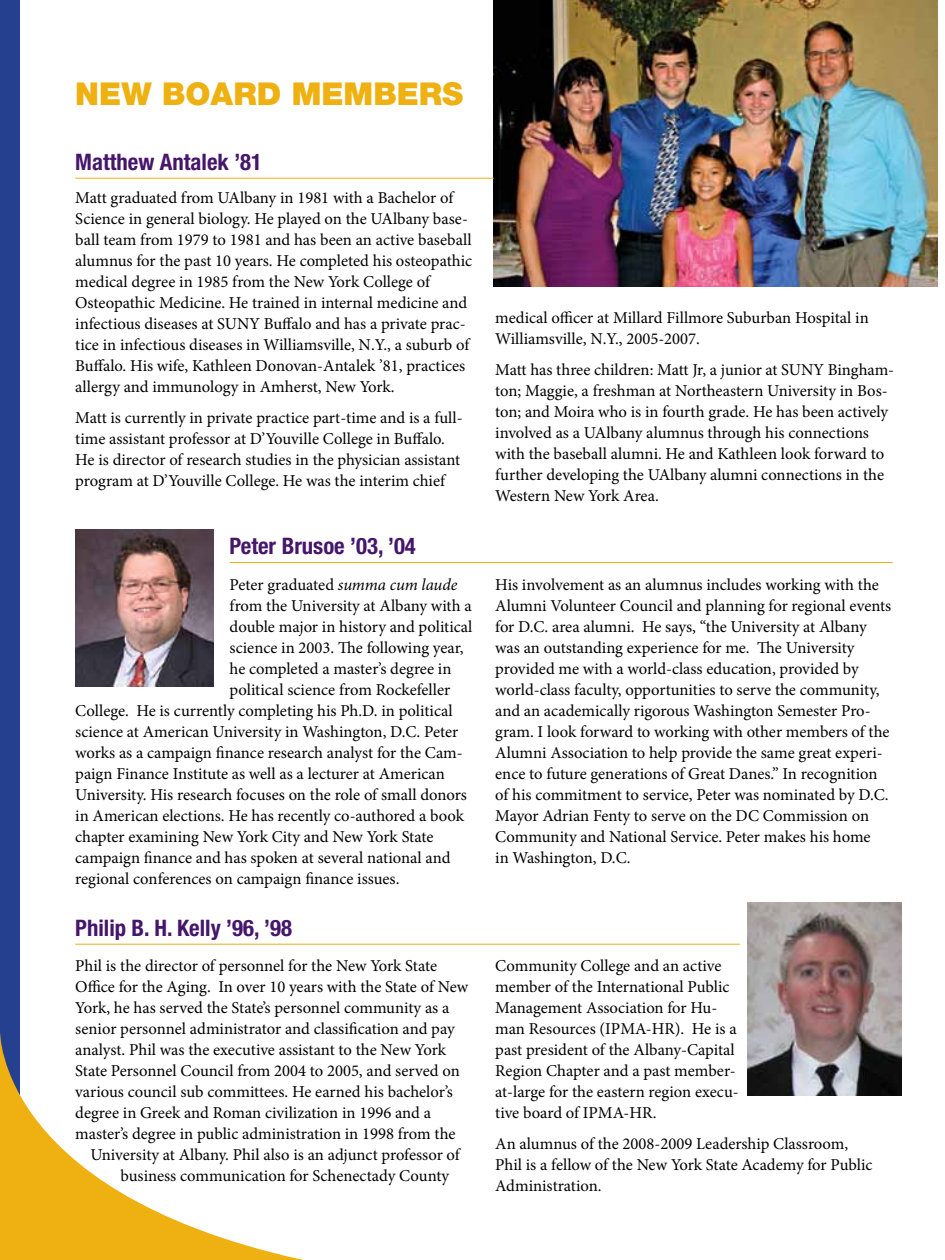
<style>
.page{position:relative;width:945px;height:1260px;background:#fff}
.page>*{position:absolute;margin:0;border:0;box-sizing:border-box;transform-origin:0 0}
.t1{font:900 31.5px "Helvetica Neue";color:#eeb111}
.t2{font:700 condensed 22.75px "Helvetica Neue";color:#46166b}
.t3{font:16.62px/21px "Minion Pro";color:#000}
.s1{font-style:italic}
</style>
<div class="page">
<div style="left:0;top:0;width:20px;height:1260px;background:#25408f"></div>
<img style="left:494px;top:0;width:444px;height:287px">
<hr style="left:75px;top:944px;width:665px;height:1px;background:#eeb111">
<img style="left:75px;top:529px;width:139px;height:158px">
<img style="left:748px;top:902px;width:154px;height:193px">
<hr style="left:75px;top:178px;width:419px;height:1px;background:#eeb111">
<hr style="left:230px;top:562px;width:663px;height:1px;background:#eeb111">
<svg style="left:0;top:1033px;width:304px;height:227px"></svg>
<h1 class="t1" style="left:75px;top:75px;width:135px">NEW BOAR</h1>
<h1 class="t1" style="left:257px;top:75px;width:185px">D MEMBERS</h1>
<h2 class="t2" style="left:75px;top:148px;width:188px">Matthew Antalek ’81</h2>
<p class="t3" style="left:75px;top:188px;width:398px">Matt graduated from UAlbany in 1981 with a Bachelor of Science in general biology. He played on the UAlbany base&shy;ball team from 1979 to 1981 and has been an active baseball alumnus for the past 10 years. He completed his osteopathic medical degree in 1985 from the New York College of Osteopathic Medicine. He trained in internal medicine and infectious diseases at SUNY Buffalo and has a private prac&shy;tice in infectious diseases in Williamsville, N.Y., a suburb of Buffalo. His wife, Kathleen Donovan-Antalek ’81, practices allergy and immunology in Amherst, New York.</p>
<p class="t3" style="left:75px;top:408px;width:389px">Matt is currently in private practice part-time and is a full&shy;time assistant professor at D’Youville College in Buffalo.<br>He is director of research studies in the physician assistant program at D’Youville College. He was the interim chief</p>
<h2 class="t2" style="left:230px;top:532px;width:188px">Peter Brusoe ’03, ’04</h2>
<p class="t3" style="left:230px;top:574px;width:229px">Peter graduated <span class="s1">summa cum laude</span></p>
<p class="t3" style="left:230px;top:595px;width:244px">from the University at Albany with a</p>
<p class="t3" style="left:230px;top:616px;width:244px">double major in history and political</p>
<p class="t3" style="left:230px;top:637px;width:236px">science in 2003. The following year,</p>
<p class="t3" style="left:230px;top:658px;width:223px">he completed a master’s degree in</p>
<p class="t3" style="left:230px;top:679px;width:222px">political science from Rockefeller</p>
<p class="t3" style="left:75px;top:700px;width:379px">College. He is currently completing his Ph.D. in political</p>
<p class="t3" style="left:75px;top:721px;width:385px">science at American University in Washington, D.C. Peter</p>
<p class="t3" style="left:75px;top:742px;width:389px">works as a campaign finance research analyst for the Cam-</p>
<p class="t3" style="left:75px;top:763px;width:371px">paign Finance Institute as well as a lecturer at American</p>
<p class="t3" style="left:75px;top:784px;width:393px">University. His research focuses on the role of small donors</p>
<p class="t3" style="left:75px;top:805px;width:390px">in American elections. He has recently co-authored a book</p>
<p class="t3" style="left:75px;top:826px;width:360px">chapter examining New York City and New York State</p>
<p class="t3" style="left:75px;top:847px;width:377px">campaign finance and has spoken at several national and</p>
<p class="t3" style="left:75px;top:868px;width:326px">regional conferences on campaign finance issues.</p>
<h2 class="t2" style="left:75px;top:914px;width:218px">Philip B. H. Kelly ’96, ’98</h2>
<p class="t3" style="left:75px;top:956px;width:363px">Phil is the director of personnel for the New York State</p>
<p class="t3" style="left:75px;top:977px;width:395px">Office for the Aging. In over 10 years with the State of New</p>
<p class="t3" style="left:75px;top:998px;width:376px">York, he has served the State’s personnel community as a</p>
<p class="t3" style="left:75px;top:1019px;width:381px">senior personnel administrator and classification and pay</p>
<p class="t3" style="left:75px;top:1040px;width:372px">analyst. Phil was the executive assistant to the New York</p>
<p class="t3" style="left:75px;top:1061px;width:386px">State Personnel Council from 2004 to 2005, and served on</p>
<p class="t3" style="left:75px;top:1082px;width:379px">various council sub committees. He earned his bachelor’s</p>
<p class="t3" style="left:75px;top:1103px;width:357px">degree in Greek and Roman civilization in 1996 and a</p>
<p class="t3" style="left:75px;top:1124px;width:382px">master’s degree in public administration in 1998 from the</p>
<p class="t3" style="left:90px;top:1145px;width:371px">University at Albany. Phil also is an adjunct professor of</p>
<p class="t3" style="left:121px;top:1166px;width:330px">business communication for Schenectady County</p>
<p class="t3" style="left:495px;top:307px;width:375px">medical officer at Millard Fillmore Suburban Hospital in<br>Williamsville, N.Y., 2005-2007.</p>
<p class="t3" style="left:495px;top:359px;width:400px">Matt has three children: Matt Jr, a junior at SUNY Bingham&shy;ton; Maggie, a freshman at Northeastern University in Bos&shy;ton; and Moira who is in fourth grade. He has been actively involved as a UAlbany alumnus through his connections with the baseball alumni. He and Kathleen look forward to further developing the UAlbany alumni connections in the Western New York Area.</p>
<p class="t3" style="left:495px;top:574px;width:398px">His involvement as an alumnus includes working with the Alumni Volunteer Council and planning for regional events for D.C. area alumni. He says, “the University at Albany was an outstanding experience for me. The University provided me with a world-class education, provided by world-class faculty, opportunities to serve the community, and an academically rigorous Washington Semester Pro&shy;gram. I look forward to working with other members of the Alumni Association to help provide the same great experi&shy;ence to future generations of Great Danes.” In recognition of his commitment to service, Peter was nominated by D.C.<br>Mayor Adrian Fenty to serve on the DC Commission on Community and National Service. Peter makes his home<br>in Washington, D.C.</p>
<p class="t3" style="left:495px;top:956px;width:245px">Community College and an active member of the International Public<br>Management Association for Hu&shy;man Resources (IPMA-HR). He is a past president of the Albany-Capital<br>Region Chapter and a past member&shy;at-large for the eastern region execu&shy;tive board of IPMA-HR.</p>
<p class="t3" style="left:495px;top:1134px;width:379px">An alumnus of the 2008-2009 Leadership Classroom,<br>Phil is a fellow of the New York State Academy for Public<br>Administration.</p>
</div>
